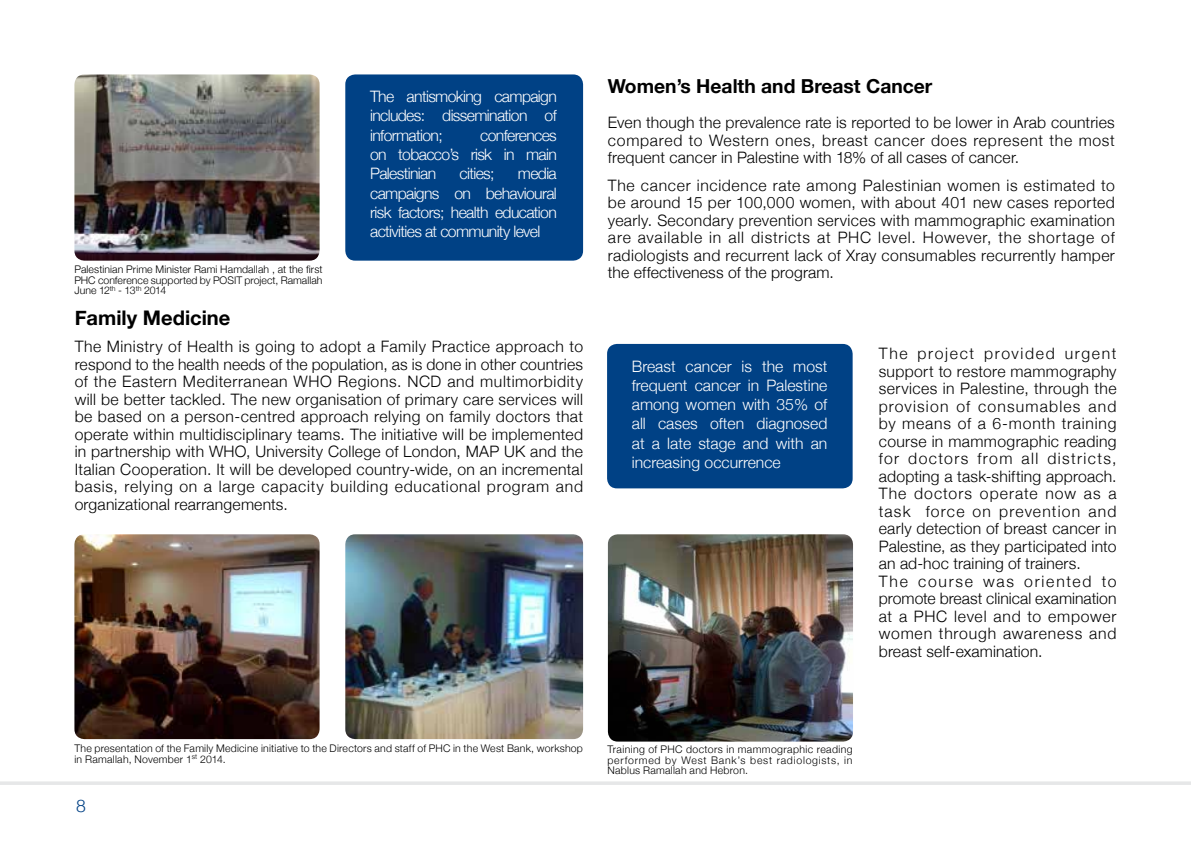
<style>
.page{position:relative;width:1191px;height:844px;background:#fff}
.page>*{position:absolute;margin:0;border:0;box-sizing:border-box;transform-origin:0 0}
.t1{font:700 20.12px "Helvetica Neue";color:#000}
.t2{font:700 19.25px "Helvetica Neue";color:#000}
.t3{font:300 17.5px "Helvetica Neue";color:#004185}
.t4{font:300 15.75px/17.5px "Helvetica Neue";letter-spacing:.02em;color:#000;text-align:justify}
.t5{font:300 15.75px/19.2px "Helvetica Neue";letter-spacing:-.04em;color:#fff;text-align:justify}
.t6{font:300 10.5px/10.5px "Helvetica Neue";letter-spacing:.02em;color:#000;text-align:justify}
</style>
<div class="page">
<hr style="left:0;top:781px;width:1191px;height:3px;background:#e6e7e8">
<div style="left:345px;top:74px;width:238px;height:186px;background:#004185;border-radius:10px"></div>
<img style="left:74px;top:74px;width:245px;height:186px">
<img style="left:74px;top:534px;width:245px;height:205px">
<img style="left:345px;top:534px;width:238px;height:205px">
<img style="left:608px;top:534px;width:245px;height:207px">
<div style="left:607px;top:344px;width:245px;height:144px;background:#004185;border-radius:10px"></div>
<p class="t6" style="left:74px;top:263px;width:250px">Palestinian Prime Minister Rami Hamdallah , at the first PHC conference supported by POSIT project, Ramallah June 12<sup>th</sup> - 13<sup>th</sup> 2014</p>
<p class="t5" style="left:370px;top:86px;width:188px">The antismoking campaign includes: dissemination of information;</p>
<p class="t5" style="left:370px;top:124px;width:188px;text-indent:110px">conferences on tobacco’s risk in main Palestinian</p>
<p class="t5" style="left:370px;top:163px;width:188px;text-indent:148px">media campaigns on behavioural risk factors; health education activities at community level</p>
<p class="t5" style="left:459px;top:163px;width:37px">cities;</p>
<p class="t1" style="left:75px;top:301px;width:157px">Family Medicine</p>
<p class="t4" style="left:75px;top:336px;width:510px">The Ministry of Health is going to adopt a Family Practice approach to respond to the health needs of the population, as is done in other countries of the Eastern Mediterranean WHO Regions. NCD and multimorbidity will be better tackled. The new organisation of primary care services will be based on a person-centred approach relying on family doctors that operate within multidisciplinary teams. The initiative will be implemented in partnership with WHO, University College of London, MAP UK and the Italian Cooperation. It will be developed country-wide, on an incremental basis, relying on a large capacity building educational program and organizational rearrangements.</p>
<p class="t2" style="left:608px;top:71px;width:326px">Women’s Health and Breast Cancer</p>
<p class="t4" style="left:608px;top:113px;width:508px">Even though the prevalence rate is reported to be lower in Arab countries compared to Western ones, breast cancer does represent the most frequent cancer in Palestine with 18% of all cases of cancer.</p>
<p class="t4" style="left:608px;top:175px;width:508px">The cancer incidence rate among Palestinian women is estimated to be around 15 per 100,000 women, with about 401 new cases reported yearly. Secondary prevention services with mammographic examination are available in all districts at PHC level. However, the shortage of radiologists and recurrent lack of Xray consumables recurrently hamper the effectiveness of the program.</p>
<p class="t5" style="left:632px;top:355px;width:197px">Breast cancer is the most frequent cancer in Palestine among women with 35% of all cases often diagnosed at a late stage and with an increasing occurrence</p>
<p class="t4" style="left:878px;top:344px;width:239px;text-align:left">The project provided urgent support to restore mammography services in Palestine, through the provision of consumables and by means of a 6-month training course in mammographic reading for doctors from all districts, adopting a task-shifting approach.<br>The doctors operate now as a task force on prevention and early detection of breast cancer in<br>Palestine, as they participated into an ad-hoc training of trainers.<br>The course was oriented to promote breast clinical examination at a PHC level and to empower women through awareness and breast self-examination.</p>
<p class="t6" style="left:74px;top:742px;width:510px">The presentation of the Family Medicine initiative to the Directors and staff of PHC in the West Bank, workshop in Ramallah, November 1<sup>st</sup> 2014.</p>
<p class="t3" style="left:76px;top:791px;width:11px">8</p>
<p class="t6" style="left:607px;top:743px;width:247px">Training of PHC doctors in mammographic reading performed by West Bank’s best radiologists, in Nablus Ramallah and Hebron.</p>
</div>
